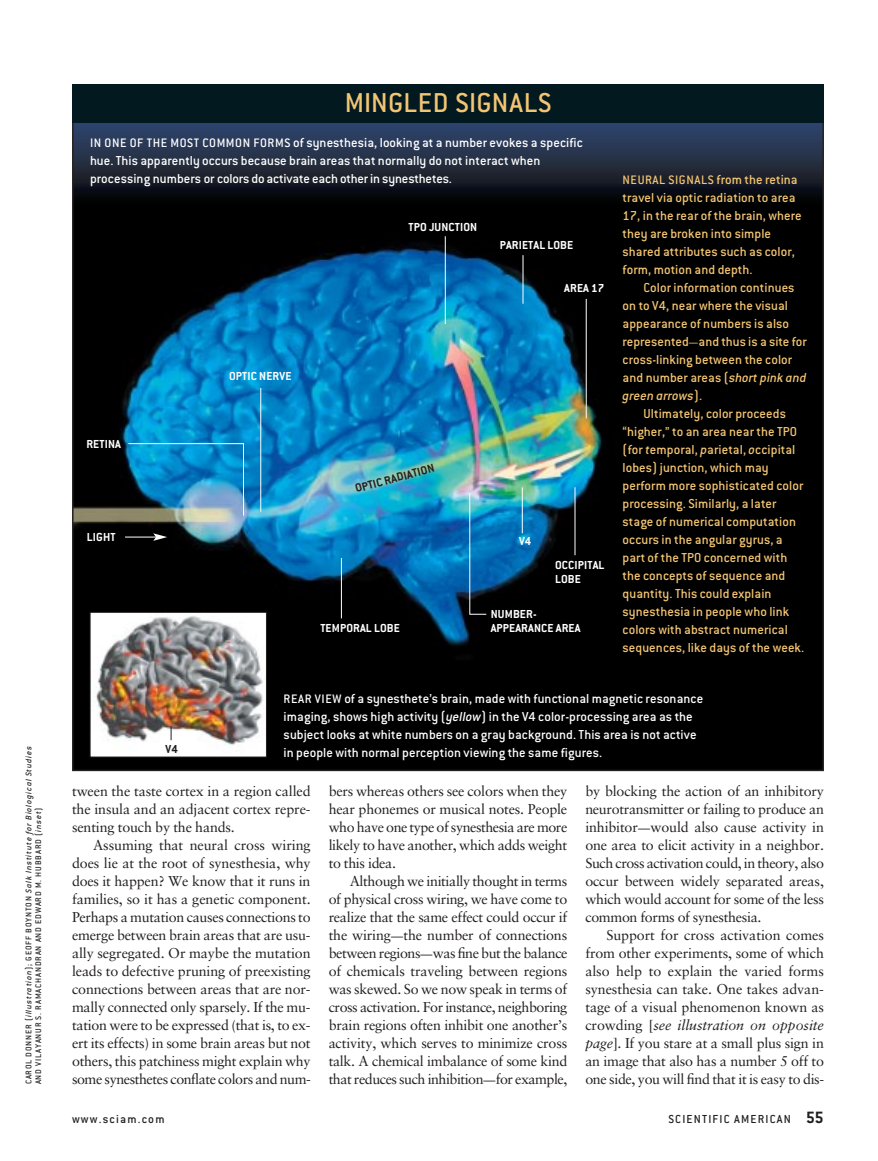
<style>
.page{position:relative;width:878px;height:1161px;background:#fff}
.page>*{position:absolute;margin:0;border:0;box-sizing:border-box;transform-origin:0 0}
.t1{font:500 30px "Conduit ITC";letter-spacing:.01em;color:#f3c573}
.t2{font:14.25px/18px "Sabon";letter-spacing:-.02em;color:#231f1f;text-align:justify}
.t3{font:500 14.25px/18px "Conduit ITC";letter-spacing:.005em;color:#f3c573}
.t4{font:500 14.25px/18px "Conduit ITC";letter-spacing:.005em;color:#fff}
.t5{font:500 13.5px "Conduit ITC";letter-spacing:.04em;color:#f3c573}
.t6{font:700 12.75px/13.8px "Conduit ITC";letter-spacing:.01em;color:#fff}
.t7{font:500 12.75px "Conduit ITC";letter-spacing:.09em;color:#231f1f}
.t8{font:700 12.75px "Conduit ITC";color:#231f1f}
.t9{font:500 9px/9.8px "Conduit ITC";letter-spacing:.09em;color:#231f1f}
.s1{font-style:italic}
.s2{font-size:13.5px}
.s3{font-size:14.25px}
.s4{font-size:12px}
.s5{font-weight:700;font-size:18px}
</style>
<div class="page">
<img style="left:75px;top:123px;width:746px;height:645px">
<img style="left:92px;top:614px;width:173px;height:141px">
<div style="left:90px;top:612px;width:177px;height:145px;border:1px solid #231f1f"></div>
<div style="left:72px;top:84px;width:752px;height:39px;background:#031920"></div>
<hr style="left:445px;top:236px;width:1px;height:88px;background:#fff">
<hr style="left:574px;top:487px;width:1px;height:68px;background:#fff">
<hr style="left:522px;top:487px;width:1px;height:46px;background:#fff">
<hr style="left:586px;top:299px;width:1px;height:119px;background:#fff">
<hr style="left:341px;top:558px;width:1px;height:60px;background:#fff">
<hr style="left:260px;top:388px;width:1px;height:124px;background:#fff">
<hr style="left:125px;top:537px;width:31px;height:1px;background:#fff">
<svg style="left:153px;top:533px;width:14px;height:8px"></svg>
<svg style="left:128px;top:443px;width:116px;height:73px;background:#2b8bb9"></svg>
<svg style="left:171px;top:726px;width:1px;height:14px"></svg>
<hr style="left:522px;top:255px;width:1px;height:49px;background:#fff">
<svg style="left:469px;top:492px;width:18px;height:123px;background:#2172a1"></svg>
<p class="t9" style="left:25px;top:1084px;width:340px;rotate:-90deg">CAROL DONNER (<span class="s1">illustration</span>); GEOFF BOYNTON <span class="s1">Salk Institute for Biological Studies<br></span>AND VILAYANUR S. RAMACHANDRAN AND EDWARD M. HUBBARD (<span class="s1">inset</span>)</p>
<h1 class="t1" style="left:345px;top:91px;width:208px">MINGLED SIGNALS</h1>
<p class="t4" style="left:90px;top:136px;width:494px"><span class="s2">IN ONE OF THE MOST COMMON FORMS</span> of synesthesia, looking at a number evokes a specific hue. This apparently occurs because brain areas that normally do not interact when processing numbers or colors do activate each other in synesthetes.</p>
<p class="t6" style="left:86px;top:438px;width:36px">RETINA</p>
<p class="t6" style="left:87px;top:532px;width:30px">LIGHT</p>
<p class="t6" style="left:229px;top:370px;width:64px">OPTIC NERVE</p>
<p class="t6" style="left:408px;top:221px;width:70px">TPO JUNCTION</p>
<p class="t6" style="left:500px;top:239px;width:75px">PARIETAL LOBE</p>
<p class="t6" style="left:564px;top:282px;width:42px">AREA 17</p>
<p class="t8" style="left:354px;top:484px;width:83px;rotate:-15deg">OPTIC RADIATION</p>
<p class="t6" style="left:519px;top:535px;width:14px">V4</p>
<p class="t6" style="left:491px;top:608px;width:47px">NUMBER-</p>
<p class="t6" style="left:555px;top:560px;width:51px">OCCIPITAL<br>LOBE</p>
<p class="t6" style="left:320px;top:623px;width:81px">TEMPORAL LOBE</p>
<p class="t6" style="left:491px;top:622px;width:91px">APPEARANCE AREA</p>
<p class="t5" style="left:622px;top:174px;width:177px">NEURAL SIGNALS <span class="s3">from the retina</span></p>
<p class="t3" style="left:622px;top:191px;width:181px">travel via optic radiation to area<br>17, in the rear of the brain, where they are broken into simple shared attributes such as color, form, motion and depth.</p>
<p class="t3" style="left:622px;top:281px;width:186px;text-indent:21px">Color information continues on to V4, near where the visual appearance of numbers is also represented<span class="s4">—</span>and thus is a site for cross-linking between the color and number areas (<span class="s1">short pink and green arrows</span>).</p>
<p class="t3" style="left:622px;top:407px;width:183px;text-indent:21px">Ultimately, color proceeds “higher,” to an area near the TPO (for <span class="s1">t</span>emporal, <span class="s1">p</span>arietal, <span class="s1">o</span>ccipital lobes) junction, which may perform more sophisticated color processing. Similarly, a later stage of numerical computation occurs in the angular gyrus, a part of the TPO concerned with the concepts of sequence and quantity. This could explain synesthesia in people who link colors with abstract numerical sequences, like days of the week.</p>
<p class="t8" style="left:166px;top:744px;width:14px">V4</p>
<p class="t4" style="left:283px;top:692px;width:421px"><span class="s2">REAR VIEW</span> of a synesthete’s brain, made with functional magnetic resonance imaging, shows high activity (<span class="s1">yellow</span>) in the V4 color-processing area as the subject looks at white numbers on a gray background. This area is not active in people with normal perception viewing the same figures.</p>
<p class="t2" style="left:72px;top:783px;width:240px">tween the taste cortex in a region called the insula and an adjacent cortex repre&shy;senting touch by the hands.</p>
<p class="t2" style="left:72px;top:837px;width:240px;text-indent:21px">Assuming that neural cross wiring does lie at the root of synesthesia, why does it happen? We know that it runs in families, so it has a genetic component.<br>Perhaps a mutation causes connections to emerge between brain areas that are usu&shy;ally segregated. Or maybe the mutation leads to defective pruning of preexisting connections between areas that are nor&shy;mally connected only sparsely. If the mu&shy;tation were to be expressed (that is, to ex&shy;ert its effects) in some brain areas but not others, this patchiness might explain why some synesthetes conflate colors and num-</p>
<p class="t2" style="left:328px;top:783px;width:240px">bers whereas others see colors when they hear phonemes or musical notes. People who have one type of synesthesia are more likely to have another, which adds weight to this idea.</p>
<p class="t2" style="left:328px;top:873px;width:240px;text-indent:21px">Although we initially thought in terms of physical cross wiring, we have come to realize that the same effect could occur if the wiring<span class="s4">—</span>the number of connections between regions<span class="s4">—</span>was fine but the balance of chemicals traveling between regions was skewed. So we now speak in terms of cross activation. For instance, neighboring brain regions often inhibit one another’s activity, which serves to minimize cross talk. A chemical imbalance of some kind that reduces such inhibition<span class="s4">—</span>for example,</p>
<p class="t2" style="left:585px;top:783px;width:240px">by blocking the action of an inhibitory neurotransmitter or failing to produce an inhibitor<span class="s4">—</span>would also cause activity in one area to elicit activity in a neighbor.<br>Such cross activation could, in theory, also occur between widely separated areas, which would account for some of the less common forms of synesthesia.</p>
<p class="t2" style="left:585px;top:927px;width:240px;text-indent:21px">Support for cross activation comes from other experiments, some of which also help to explain the varied forms synesthesia can take. One takes advan&shy;tage of a visual phenomenon known as crowding [<span class="s1">see illustration on opposite page</span>]. If you stare at a small plus sign in an image that also has a number 5 off to one side, you will find that it is easy to dis-</p>
<p class="t7" style="left:72px;top:1114px;width:94px">www.sciam.com</p>
<p class="t7" style="left:668px;top:1114px;width:157px">SCIENTIFIC AMERICAN <span class="s5">55</span></p>
</div>
